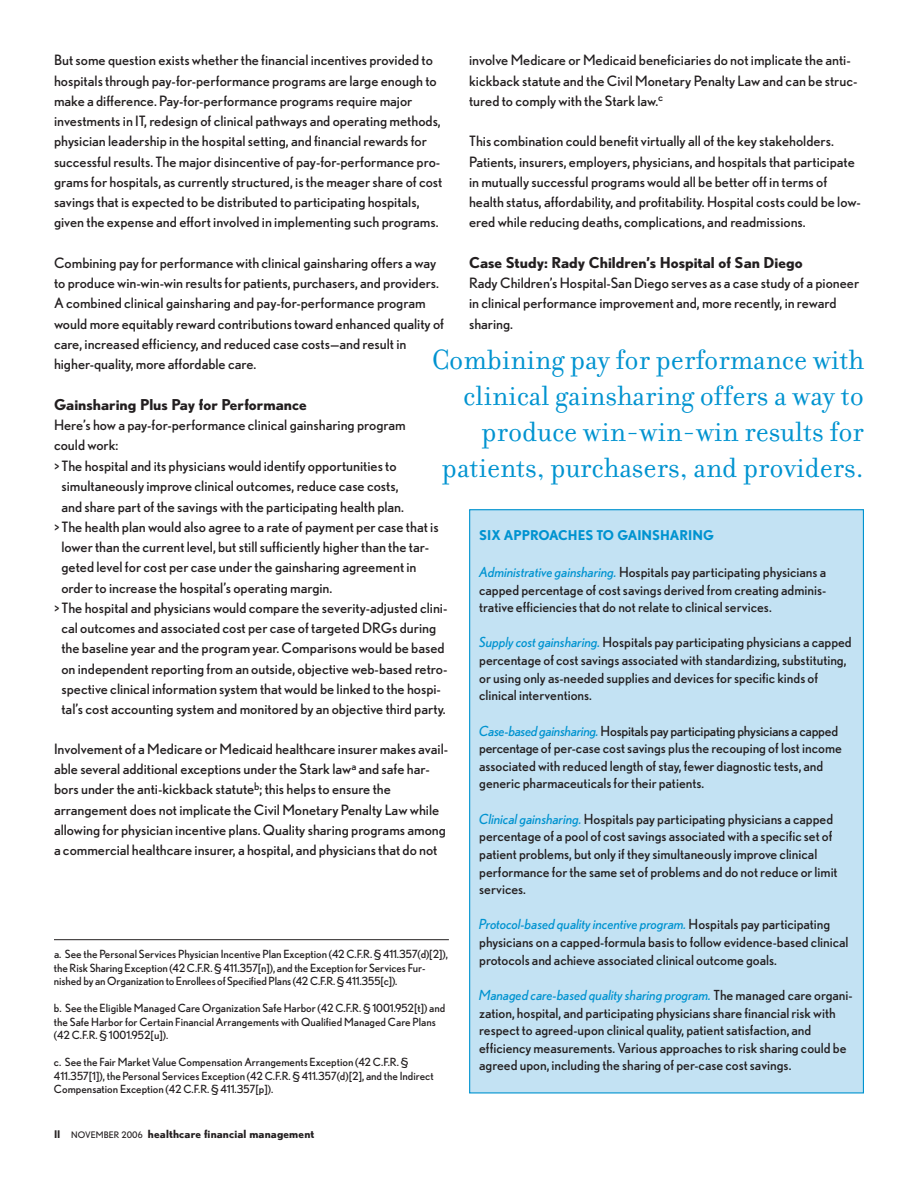
<style>
.page{position:relative;width:918px;height:1188px;background:#fff}
.page>*{position:absolute;margin:0;border:0;box-sizing:border-box;transform-origin:0 0}
.t1{font:30px/36px "Filosofia";color:#0093d0;text-align:right}
.t2{font:700 15px "Nobel";color:#231f20}
.t3{font:14.25px/20.2px "Nobel";color:#231f20}
.t4{font:13.8px/17.7px "Nobel";color:#231f20}
.t5{font:700 13.5px "Nobel";color:#0093d0}
.t6{font:11.25px/13.5px "Nobel";color:#231f20}
.t7{font:700 11.25px "Nobel";letter-spacing:.015em;color:#231f20}
.s1{font-style:italic;color:#0093d0}
.s2{font-size:10.5px}
.s3{font-weight:400;font-size:9px}
</style>
<div class="page">
<div style="left:470px;top:510px;width:393px;height:583px;background:#c3e2f3"></div>
<hr style="left:54px;top:939px;width:395px;height:1px;background:#231f20">
<p class="t3" style="left:54px;top:51px;width:390px">But some question exists whether the financial incentives provided to hospitals through pay-for-performance programs are large enough to make a difference. Pay-for-performance programs require major investments in IT, redesign of clinical pathways and operating methods, physician leadership in the hospital setting, and financial rewards for successful results. The major disincentive of pay-for-performance pro&shy;grams for hospitals, as currently structured, is the meager share of cost savings that is expected to be distributed to participating hospitals, given the expense and effort involved in implementing such programs.</p>
<p class="t3" style="left:54px;top:254px;width:392px">Combining pay for performance with clinical gainsharing offers a way to produce win-win-win results for patients, purchasers, and providers.<br>A combined clinical gainsharing and pay-for-performance program would more equitably reward contributions toward enhanced quality of care, increased efficiency, and reduced case costs—and result in higher-quality, more affordable care.</p>
<p class="t2" style="left:54px;top:399px;width:254px">Gainsharing Plus Pay for Performance</p>
<p class="t3" style="left:54px;top:416px;width:353px">Here’s how a pay-for-performance clinical gainsharing program</p>
<p class="t3" style="left:54px;top:436px;width:66px">could work:</p>
<p class="t3" style="left:54px;top:457px;width:344px">&gt; The hospital and its physicians would identify opportunities to</p>
<p class="t3" style="left:61px;top:477px;width:339px">simultaneously improve clinical outcomes, reduce case costs,</p>
<p class="t3" style="left:61px;top:498px;width:344px">and share part of the savings with the participating health plan.</p>
<p class="t3" style="left:54px;top:518px;width:386px">&gt; The health plan would also agree to a rate of payment per case that is</p>
<p class="t3" style="left:61px;top:538px;width:369px">lower than the current level, but still sufficiently higher than the tar-</p>
<p class="t3" style="left:61px;top:558px;width:357px">geted level for cost per case under the gainsharing agreement in</p>
<p class="t3" style="left:61px;top:579px;width:272px">order to increase the hospital’s operating margin.</p>
<p class="t3" style="left:54px;top:599px;width:395px">&gt; The hospital and physicians would compare the severity-adjusted clini-</p>
<p class="t3" style="left:61px;top:619px;width:376px">cal outcomes and associated cost per case of targeted DRGs during</p>
<p class="t3" style="left:61px;top:639px;width:385px">the baseline year and the program year. Comparisons would be based</p>
<p class="t3" style="left:61px;top:660px;width:388px">on independent reporting from an outside, objective web-based retro-</p>
<p class="t3" style="left:61px;top:680px;width:381px">spective clinical information system that would be linked to the hospi-</p>
<p class="t3" style="left:61px;top:700px;width:386px">tal’s cost accounting system and monitored by an objective third party.</p>
<p class="t3" style="left:54px;top:740px;width:396px">Involvement of a Medicare or Medicaid healthcare insurer makes avail&shy;able several additional exceptions under the Stark law<sup>a</sup> and safe har&shy;bors under the anti-kickback statute<sup>b</sup>; this helps to ensure the arrangement does not implicate the Civil Monetary Penalty Law while allowing for physician incentive plans. Quality sharing programs among a commercial healthcare insurer, a hospital, and physicians that do not</p>
<p class="t3" style="left:469px;top:51px;width:390px">involve Medicare or Medicaid beneficiaries do not implicate the anti&shy;kickback statute and the Civil Monetary Penalty Law and can be struc&shy;tured to comply with the Stark law.<sup>c</sup></p>
<p class="t3" style="left:469px;top:132px;width:393px">This combination could benefit virtually all of the key stakeholders.<br>Patients, insurers, employers, physicians, and hospitals that participate in mutually successful programs would all be better off in terms of health status, affordability, and profitability. Hospital costs could be low&shy;ered while reducing deaths, complications, and readmissions.</p>
<p class="t2" style="left:469px;top:257px;width:335px">Case Study: Rady Children’s Hospital of San Diego</p>
<p class="t3" style="left:469px;top:274px;width:392px">Rady Children’s Hospital-San Diego serves as a case study of a pioneer in clinical performance improvement and, more recently, in reward sharing.</p>
<h1 class="t1" style="left:432px;top:345px;width:433px">Combining pay for performance with clinical gainsharing offers a way to produce win-win-win results for patients, purchasers, and providers.</h1>
<p class="t5" style="left:479px;top:530px;width:236px">SIX APPROACHES TO GAINSHARING</p>
<p class="t4" style="left:479px;top:564px;width:349px;text-align:justify"><span class="s1">Administrative gainsharing.</span> Hospitals pay participating physicians a capped percentage of cost savings derived from creating adminis&shy;trative efficiencies that do not relate to clinical services.</p>
<p class="t4" style="left:479px;top:635px;width:374px"><span class="s1">Supply cost gainsharing.</span> Hospitals pay participating physicians a capped percentage of cost savings associated with standardizing, substituting, or using only as-needed supplies and devices for specific kinds of clinical interventions.</p>
<p class="t4" style="left:479px;top:723px;width:364px"><span class="s1">Case-based gainsharing.</span>Hospitals pay participating physicians a capped percentage of per-case cost savings plus the recouping of lost income associated with reduced length of stay, fewer diagnostic tests, and generic pharmaceuticals for their patients.</p>
<p class="t4" style="left:479px;top:811px;width:360px"><span class="s1">Clinical gainsharing.</span> Hospitals pay participating physicians a capped percentage of a pool of cost savings associated with a specific set of patient problems, but only if they simultaneously improve clinical performance for the same set of problems and do not reduce or limit services.</p>
<p class="t4" style="left:479px;top:917px;width:371px"><span class="s1">Protocol-based quality incentive program.</span> Hospitals pay participating physicians on a capped-formula basis to follow evidence-based clinical protocols and achieve associated clinical outcome goals.</p>
<p class="t4" style="left:479px;top:987px;width:375px"><span class="s1">Managed care-based quality sharing program.</span> The managed care organi&shy;zation, hospital, and participating physicians share financial risk with respect to agreed-upon clinical quality, patient satisfaction, and efficiency measurements. Various approaches to risk sharing could be agreed upon, including the sharing of per-case cost savings.</p>
<p class="t6" style="left:54px;top:948px;width:395px">a. See the Personal Services Physician Incentive Plan Exception (42 C.F.R. § 411.357(d)[2]), the Risk Sharing Exception (42 C.F.R. § 411.357[n]), and the Exception for Services Fur&shy;nished by an Organization to Enrollees of Specified Plans (42 C.F.R. § 411.355[c]).</p>
<p class="t6" style="left:54px;top:1002px;width:393px">b. See the Eligible Managed Care Organization Safe Harbor (42 C.F.R. § 1001.952[t]) and the Safe Harbor for Certain Financial Arrangements with Qualified Managed Care Plans (42 C.F.R. § 1001.952[u]).</p>
<p class="t6" style="left:54px;top:1056px;width:381px">c. See the Fair Market Value Compensation Arrangements Exception (42 C.F.R. §<br>411.357[1]), the Personal Services Exception (42 C.F.R. § 411.357(d)[2], and the Indirect<br>Compensation Exception (42 C.F.R. § 411.357[p]).</p>
<p class="t7" style="left:54px;top:1130px;width:262px"><span class="s2">II</span> <span class="s3">NOVEMBER 2006</span> healthcare financial management</p>
</div>
